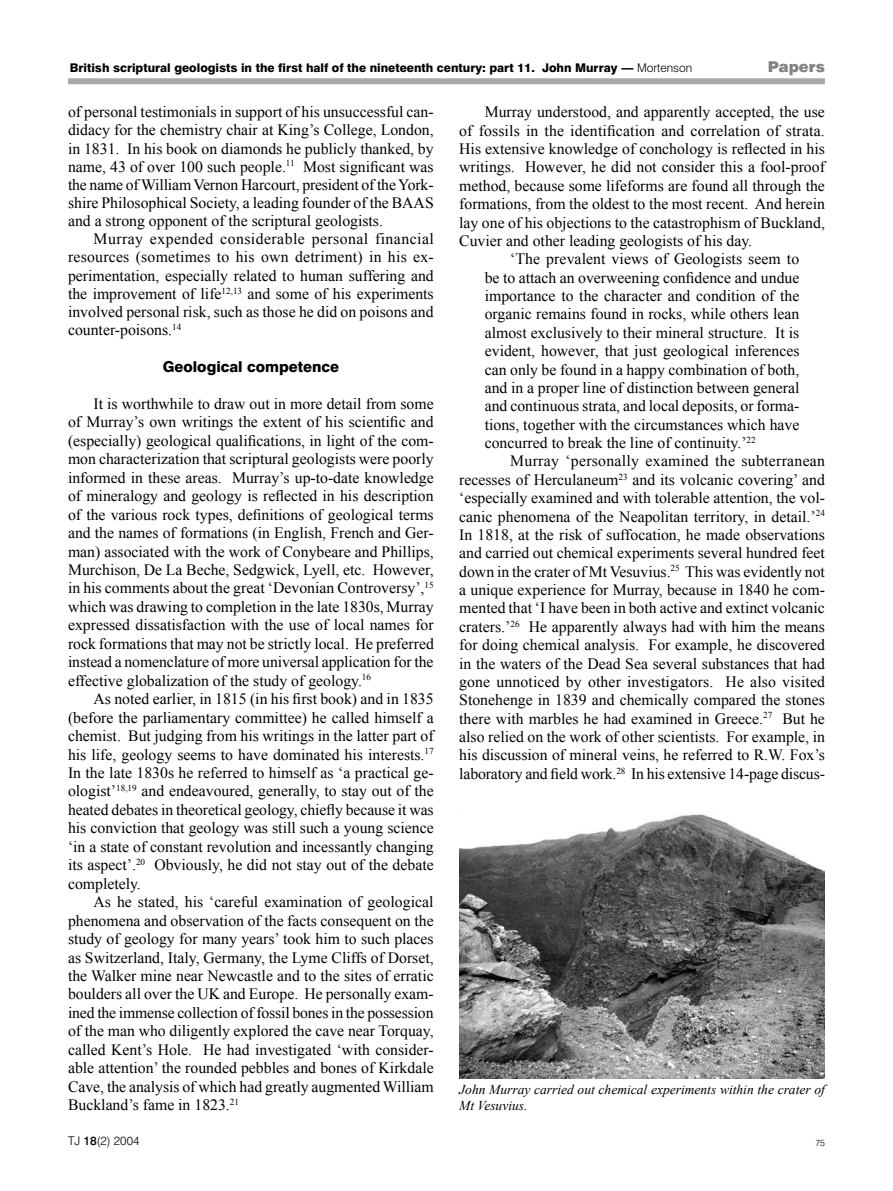
<style>
.page{position:relative;width:893px;height:1191px;background:#fff}
.page>*{position:absolute;margin:0;border:0;box-sizing:border-box;transform-origin:0 0}
.t1{font:15.75px/18.5px "Times New Roman";color:#000;text-align:justify}
.t2{font:15.75px "Times New Roman";letter-spacing:.02em;color:#000}
.t3{font:800 15px "Swiss 721 BT";color:#000}
.t4{font:900 15px "Swiss 721 BT";color:#808284}
.t5{font:italic 13.5px/16.2px "Times New Roman";color:#000}
.t6{font:800 12px "Swiss 721 BT";color:#000}
.t7{font:300 12px "Swiss 721 BT";color:#000}
.t8{font:300 9px "Swiss 721 BT";color:#000}
.s1{font-weight:300}
.s2{font-weight:500}
</style>
<div class="page">
<div style="left:68px;top:78px;width:757px;height:6px;background:#a7a9ac"></div>
<img style="left:459px;top:814px;width:366px;height:264px">
<p class="t6" style="left:70px;top:60px;width:624px">British scriptural geologists in the first half of the nineteenth century: part 11. John Murray — <span class="s1">Mortenson</span></p>
<p class="t4" style="left:768px;top:58px;width:59px">Papers</p>
<p class="t1" style="left:68px;top:103px;width:367px">of personal testimonials in support of his unsuccessful can&shy;didacy for the chemistry chair at King’s College, London, in 1831. In his book on diamonds he publicly thanked, by name, 43 of over 100 such people.<sup>11</sup> Most significant was the name of William Vernon Harcourt, president of the York&shy;shire Philosophical Society, a leading founder of the BAAS and a strong opponent of the scriptural geologists.</p>
<p class="t1" style="left:68px;top:230px;width:367px;text-indent:26px">Murray expended considerable personal financial resources (sometimes to his own detriment) in his ex&shy;perimentation, especially related to human suffering and the improvement of life<sup>12,13</sup> and some of his experiments involved personal risk, such as those he did on poisons and counter-poisons.<sup>14</sup></p>
<p class="t3" style="left:163px;top:357px;width:178px">Geological competence</p>
<p class="t1" style="left:68px;top:394px;width:367px;text-indent:26px">It is worthwhile to draw out in more detail from some of Murray’s own writings the extent of his scientific and (especially) geological qualifications, in light of the com&shy;mon characterization that scriptural geologists were poorly informed in these areas. Murray’s up-to-date knowledge of mineralogy and geology is reflected in his description of the various rock types, definitions of geological terms and the names of formations (in English, French and Ger&shy;man) associated with the work of Conybeare and Phillips, Murchison, De La Beche, Sedgwick, Lyell, etc. However, in his comments about the great ‘Devonian Controversy’,<sup>15 </sup>which was drawing to completion in the late 1830s, Murray expressed dissatisfaction with the use of local names for rock formations that may not be strictly local. He preferred instead a nomenclature of more universal application for the effective globalization of the study of geology.<sup>16</sup></p>
<p class="t1" style="left:68px;top:689px;width:367px;text-indent:26px">As noted earlier, in 1815 (in his first book) and in 1835 (before the parliamentary committee) he called himself a chemist. But judging from his writings in the latter part of his life, geology seems to have dominated his interests.<sup>17<br></sup>In the late 1830s he referred to himself as ‘a practical ge&shy;ologist’<sup>18,19</sup> and endeavoured, generally, to stay out of the heated debates in theoretical geology, chiefly because it was his conviction that geology was still such a young science ‘in a state of constant revolution and incessantly changing its aspect’.<sup>20</sup> Obviously, he did not stay out of the debate completely.</p>
<p class="t1" style="left:68px;top:892px;width:367px;text-indent:26px">As he stated, his ‘careful examination of geological phenomena and observation of the facts consequent on the study of geology for many years’ took him to such places as Switzerland, Italy, Germany, the Lyme Cliffs of Dorset, the Walker mine near Newcastle and to the sites of erratic boulders all over the UK and Europe. He personally exam&shy;ined the immense collection of fossil bones in the possession of the man who diligently explored the cave near Torquay, called Kent’s Hole. He had investigated ‘with consider&shy;able attention’ the rounded pebbles and bones of Kirkdale Cave, the analysis of which had greatly augmented William Buckland’s fame in 1823.<sup>21</sup></p>
<p class="t1" style="left:485px;top:102px;width:342px">Murray understood, and apparently accepted, the use</p>
<p class="t1" style="left:459px;top:121px;width:367px">of fossils in the identification and correlation of strata.</p>
<p class="t1" style="left:459px;top:139px;width:367px">His extensive knowledge of conchology is reflected in his</p>
<p class="t1" style="left:459px;top:158px;width:367px">writings. However, he did not consider this a fool-proof</p>
<p class="t1" style="left:459px;top:176px;width:367px">method, because some lifeforms are found all through the</p>
<p class="t1" style="left:459px;top:194px;width:367px">formations, from the oldest to the most recent. And herein</p>
<p class="t1" style="left:459px;top:213px;width:367px">lay one of his objections to the catastrophism of Buckland,</p>
<p class="t1" style="left:459px;top:231px;width:294px">Cuvier and other leading geologists of his day.</p>
<p class="t1" style="left:510px;top:249px;width:290px">‘The prevalent views of Geologists seem to</p>
<p class="t1" style="left:485px;top:268px;width:316px">be to attach an overweening confidence and undue</p>
<p class="t1" style="left:485px;top:286px;width:316px">importance to the character and condition of the</p>
<p class="t1" style="left:485px;top:305px;width:316px">organic remains found in rocks, while others lean</p>
<p class="t1" style="left:485px;top:323px;width:316px">almost exclusively to their mineral structure. It is</p>
<p class="t1" style="left:485px;top:341px;width:316px">evident, however, that just geological inferences</p>
<p class="t1" style="left:485px;top:360px;width:316px">can only be found in a happy combination of both,</p>
<p class="t1" style="left:485px;top:378px;width:316px">and in a proper line of distinction between general</p>
<p class="t1" style="left:485px;top:396px;width:316px">and continuous strata, and local deposits, or forma-</p>
<p class="t1" style="left:485px;top:415px;width:316px">tions, together with the circumstances which have</p>
<p class="t1" style="left:485px;top:433px;width:273px">concurred to break the line of continuity.’<sup>22</sup></p>
<p class="t2" style="left:510px;top:450px;width:316px">Murray ‘personally examined the subterranean</p>
<p class="t1" style="left:459px;top:470px;width:367px">recesses of Herculaneum<sup>23</sup> and its volcanic covering’ and</p>
<p class="t1" style="left:459px;top:488px;width:367px">‘especially examined and with tolerable attention, the vol-</p>
<p class="t1" style="left:459px;top:507px;width:367px">canic phenomena of the Neapolitan territory, in detail.’<sup>24</sup></p>
<p class="t1" style="left:459px;top:525px;width:367px">In 1818, at the risk of suffocation, he made observations</p>
<p class="t1" style="left:459px;top:543px;width:367px">and carried out chemical experiments several hundred feet</p>
<p class="t1" style="left:459px;top:562px;width:367px">down in the crater of Mt Vesuvius.<sup>25</sup> This was evidently not</p>
<p class="t1" style="left:459px;top:580px;width:367px">a unique experience for Murray, because in 1840 he com-</p>
<p class="t1" style="left:459px;top:598px;width:367px">mented that ‘I have been in both active and extinct volcanic</p>
<p class="t1" style="left:459px;top:617px;width:367px">craters.’<sup>26</sup> He apparently always had with him the means</p>
<p class="t1" style="left:459px;top:635px;width:367px">for doing chemical analysis. For example, he discovered</p>
<p class="t1" style="left:459px;top:654px;width:367px">in the waters of the Dead Sea several substances that had</p>
<p class="t1" style="left:459px;top:672px;width:367px">gone unnoticed by other investigators. He also visited</p>
<p class="t1" style="left:459px;top:690px;width:367px">Stonehenge in 1839 and chemically compared the stones</p>
<p class="t1" style="left:459px;top:709px;width:367px">there with marbles he had examined in Greece.<sup>27</sup> But he</p>
<p class="t1" style="left:459px;top:727px;width:367px">also relied on the work of other scientists. For example, in</p>
<p class="t1" style="left:459px;top:745px;width:367px">his discussion of mineral veins, he referred to R.W. Fox’s</p>
<p class="t1" style="left:459px;top:764px;width:367px">laboratory and field work.<sup>28</sup> In his extensive 14-page discus-</p>
<p class="t5" style="left:459px;top:1081px;width:367px">John Murray carried out chemical experiments within the crater of<br>Mt Vesuvius.</p>
<p class="t7" style="left:68px;top:1133px;width:73px">TJ <span class="s2">18</span>(2) 2004</p>
<p class="t8" style="left:815px;top:1137px;width:11px">75</p>
</div>
